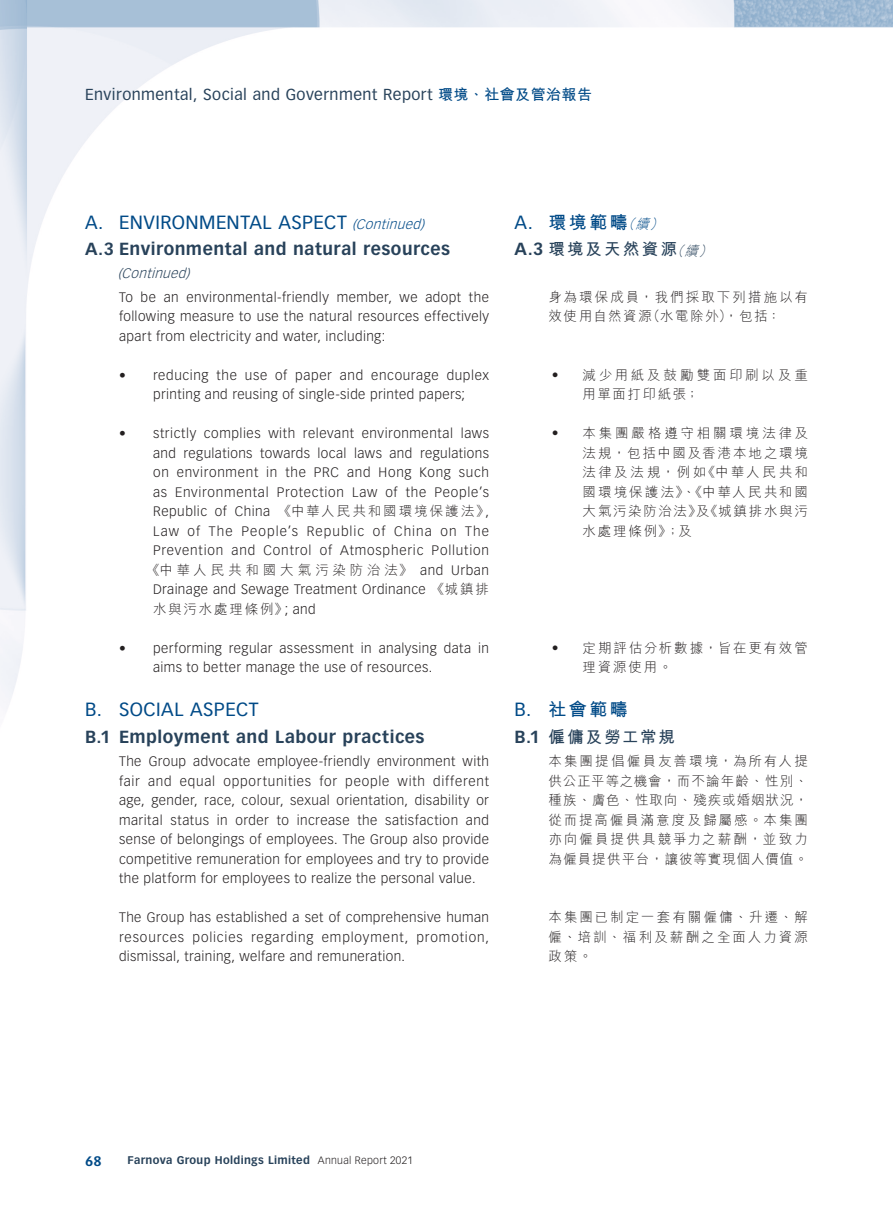
<style>
.page{position:relative;width:893px;height:1212px;background:#fff}
.page>*{position:absolute;margin:0;border:0;box-sizing:border-box;transform-origin:0 0}
.t1{font:18.75px "Vectora LT Std";letter-spacing:.025em;color:#004a87}
.t2{font:700 18px "M Hei HK";letter-spacing:.13em;color:#004a87}
.t3{font:700 17.25px "Vectora LT Std";letter-spacing:.03em;color:#28425a}
.t4{font:700 16.5px "M Hei HK";letter-spacing:.13em;color:#28425a}
.t5{font:700 16.5px "M Hei HK";letter-spacing:.11em;color:#28425a}
.t6{font:15.6px "Vectora LT Std";letter-spacing:.03em;color:#28425a}
.t7{font:300 13.5px/19.5px "Vectora LT Std";letter-spacing:.03em;color:#231f20;text-align:justify}
.t8{font:300 13.5px/19.5px "M Hei HK";letter-spacing:.145em;color:#231f20;text-align:justify}
.t9{font:300 13.5px "M Hei HK";letter-spacing:.285em;color:#231f20}
.t10{font:300 13.5px/19.5px "M Hei HK";letter-spacing:.19em;color:#231f20}
.t11{font:italic 300 13.5px "Vectora LT Std";color:#28425a}
.t12{font:700 13.5px "Vectora LT Std";color:#004a87}
.t13{font:700 10.95px "Vectora LT Std";letter-spacing:.03em;color:#28425a}
.s1{font-family:"M Hei HK";font-weight:700;font-size:15px;color:#004a87}
.s2{font-weight:300;font-style:italic;font-size:13.5px}
.s3{font-family:"M Hei HK"}
.s4{font-family:"Vectora LT Std"}
.s5{font-family:"Vectora LT Std";font-weight:400;font-size:18.75px}
.s6{font-family:"Vectora LT Std";font-size:17.25px}
.s7{font-weight:300;font-size:10.5px;color:#231f20}
</style>
<div class="page">
<img style="left:0;top:0;width:893px;height:703px">
<p class="t6" style="left:85px;top:85px;width:508px">Environmental, Social and Government Report <span class="s1">環境、社會及管治報告</span></p>
<h1 class="t1" style="left:85px;top:211px;width:345px">A. ENVIRONMENTAL ASPECT <span class="s2">(Continued)</span></h1>
<p class="t3" style="left:85px;top:239px;width:367px">A.3 Environmental and natural resources</p>
<p class="t11" style="left:118px;top:266px;width:78px">(Continued)</p>
<p class="t7" style="left:119px;top:287px;width:371px">To be an environmental-friendly member, we adopt the following measure to use the natural resources effectively apart from electricity and water, including:</p>
<p class="t7" style="left:153px;top:365px;width:337px;text-indent:-34px">• reducing the use of paper and encourage duplex printing and reusing of single-side printed papers;</p>
<p class="t7" style="left:153px;top:424px;width:338px;text-indent:-34px">• strictly complies with relevant environmental laws and regulations towards local laws and regulations on environment in the PRC and Hong Kong such as Environmental Protection Law of the People’s Republic of China <span class="s3">《中華人民共和國環境保護法》</span>, Law of The People’s Republic of China on The Prevention and Control of Atmospheric Pollution</p>
<p class="t9" style="left:146px;top:563px;width:344px">《中華人民共和國大氣污染防治法》 <span class="s4">and Urban</span></p>
<p class="t7" style="left:153px;top:580px;width:337px">Drainage and Sewage Treatment Ordinance <span class="s3">《城鎮排</span></p>
<p class="t8" style="left:153px;top:599px;width:164px">水與污水處理條例》<span class="s4">; and</span></p>
<p class="t7" style="left:153px;top:638px;width:337px;text-indent:-34px">• performing regular assessment in analysing data in aims to better manage the use of resources.</p>
<h1 class="t1" style="left:85px;top:698px;width:175px">B. SOCIAL ASPECT</h1>
<p class="t3" style="left:85px;top:726px;width:341px">B.1 Employment and Labour practices</p>
<p class="t7" style="left:119px;top:752px;width:371px">The Group advocate employee-friendly environment with fair and equal opportunities for people with different age, gender, race, colour, sexual orientation, disability or marital status in order to increase the satisfaction and sense of belongings of employees. The Group also provide competitive remuneration for employees and try to provide the platform for employees to realize the personal value.</p>
<p class="t7" style="left:119px;top:908px;width:371px">The Group has established a set of comprehensive human resources policies regarding employment, promotion, dismissal, training, welfare and remuneration.</p>
<h2 class="t2" style="left:514px;top:209px;width:154px"><span class="s5">A.</span> 環境範疇<span class="s2">（續）</span></h2>
<p class="t4" style="left:514px;top:237px;width:203px"><span class="s6">A.3</span> 環境及天然資源<span class="s2">（續）</span></p>
<p class="t8" style="left:549px;top:287px;width:261px">身為環保成員，我們採取下列措施以有效使用自然資源（水電除外），包括：</p>
<p class="t8" style="left:549px;top:365px;width:15px">‧</p>
<p class="t10" style="left:583px;top:365px;width:227px">減少用紙及鼓勵雙面印刷以及重用單面打印紙張；</p>
<p class="t8" style="left:549px;top:423px;width:15px">‧</p>
<p class="t8" style="left:583px;top:423px;width:227px">本集團嚴格遵守相關環境法律及法規，包括中國及香港本地之環境法律及法規，例如《中華人民共和國環境保護法》、《中華人民共和國大氣污染防治法》及《城鎮排水與污水處理條例》；及</p>
<p class="t8" style="left:549px;top:638px;width:15px">‧</p>
<p class="t8" style="left:583px;top:638px;width:227px">定期評估分析數據，旨在更有效管理資源使用。</p>
<h2 class="t2" style="left:514px;top:696px;width:115px"><span class="s5">B.</span> 社會範疇</h2>
<p class="t5" style="left:514px;top:724px;width:162px"><span class="s6">B.1</span> 僱傭及勞工常規</p>
<p class="t8" style="left:549px;top:751px;width:261px">本集團提倡僱員友善環境，為所有人提供公正平等之機會，而不論年齡、性別、種族、膚色、性取向、殘疾或婚姻狀況，從而提高僱員滿意度及歸屬感。本集團亦向僱員提供具競爭力之薪酬，並致力為僱員提供平台，讓彼等實現個人價值。</p>
<p class="t8" style="left:549px;top:907px;width:261px">本集團已制定一套有關僱傭、升遷、解僱、培訓、福利及薪酬之全面人力資源政策。</p>
<p class="t12" style="left:85px;top:1153px;width:18px">68</p>
<p class="t13" style="left:128px;top:1153px;width:287px">Farnova Group Holdings Limited <span class="s7">Annual Report 2021</span></p>
</div>
